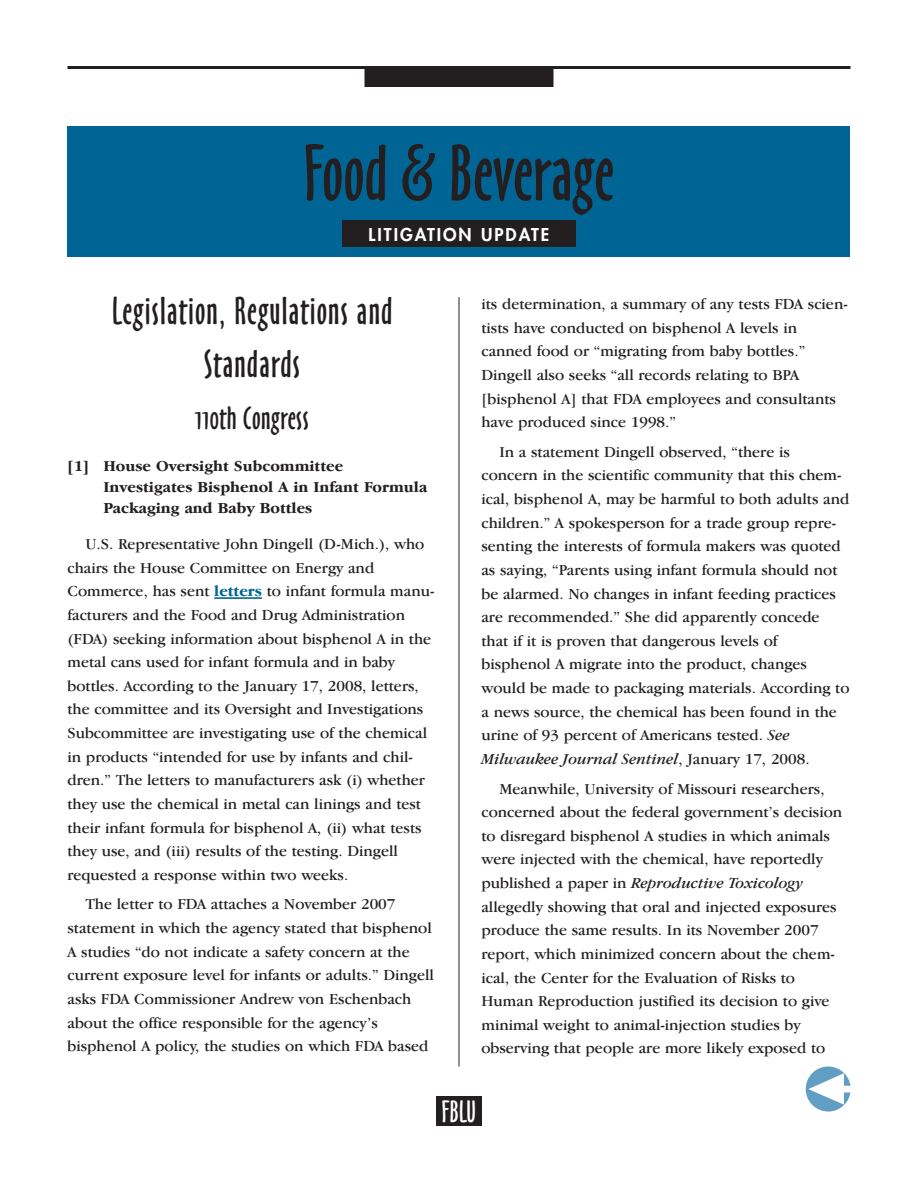
<style>
.page{position:relative;width:918px;height:1188px;background:#fff}
.page>*{position:absolute;margin:0;border:0;box-sizing:border-box;transform-origin:0 0}
.t1{font:73.5px "Oz Handicraft BT";color:#231f20}
.t2{font:36px/52.5px "Oz Handicraft BT";letter-spacing:.03em;color:#231f20;text-align:center}
.t3{font:30px "Oz Handicraft BT";letter-spacing:.015em;color:#231f20}
.t4{font:28.5px "Oz Handicraft BT";color:#fff}
.t5{font:800 17.25px "Futura Std";letter-spacing:.115em;color:#fff}
.t6{font:15.75px/23.7px "Garamond IT Cby BT";color:#231f20}
.t7{font:700 15.75px/21px "Garamond IT Cby BT";color:#231f20}
.s1{font-weight:700;color:#006494}
.s2{font-style:italic}
</style>
<div class="page">
<hr style="left:68px;top:66px;width:782px;height:3px;background:#231f20">
<div style="left:364px;top:69px;width:190px;height:18px;background:#231f20"></div>
<hr style="left:459px;top:297px;width:1px;height:770px;background:#231f20">
<div style="left:436px;top:1096px;width:46px;height:30px;background:#231f20"></div>
<svg style="left:806px;top:1066px;width:44px;height:46px"></svg>
<div style="left:68px;top:126px;width:782px;height:131px;background:#006494"></div>
<div style="left:342px;top:220px;width:234px;height:27px;background:#231f20"></div>
<hr style="left:214px;top:597px;width:48px;height:2px;background:#006494">
<h1 class="t1" style="left:304px;top:132px;width:312px">Food &amp; Beverage</h1>
<p class="t5" style="left:369px;top:226px;width:182px">LITIGATION UPDATE</p>
<h2 class="t2" style="left:112px;top:286px;width:282px">Legislation, Regulations and<br>Standards</h2>
<h3 class="t3" style="left:195px;top:402px;width:115px">110th Congress</h3>
<p class="t7" style="left:103px;top:456px;width:325px;text-indent:-36px">[1] House Oversight Subcommittee<br>Investigates Bisphenol A in Infant Formula<br>Packaging and Baby Bottles</p>
<p class="t6" style="left:68px;top:532px;width:369px;text-indent:18px">U.S. Representative John Dingell (D-Mich.), who chairs the House Committee on Energy and Commerce, has sent <span class="s1">letters</span> to infant formula manu&shy;facturers and the Food and Drug Administration (FDA) seeking information about bisphenol A in the metal cans used for infant formula and in baby bottles. According to the January 17, 2008, letters, the committee and its Oversight and Investigations Subcommittee are investigating use of the chemical in products “intended for use by infants and chil&shy;dren.” The letters to manufacturers ask (i) whether they use the chemical in metal can linings and test their infant formula for bisphenol A, (ii) what tests they use, and (iii) results of the testing. Dingell requested a response within two weeks.</p>
<p class="t6" style="left:68px;top:892px;width:368px;text-indent:18px">The letter to FDA attaches a November 2007 statement in which the agency stated that bisphenol A studies “do not indicate a safety concern at the current exposure level for infants or adults.” Dingell asks FDA Commissioner Andrew von Eschenbach about the office responsible for the agency’s bisphenol A policy, the studies on which FDA based</p>
<p class="t6" style="left:481px;top:292px;width:368px">its determination, a summary of any tests FDA scien&shy;tists have conducted on bisphenol A levels in canned food or “migrating from baby bottles.” Dingell also seeks “all records relating to BPA [bisphenol A] that FDA employees and consultants have produced since 1998.”</p>
<p class="t6" style="left:481px;top:440px;width:370px;text-indent:18px">In a statement Dingell observed, “there is concern in the scientific community that this chem&shy;ical, bisphenol A, may be harmful to both adults and children.” A spokesperson for a trade group repre&shy;senting the interests of formula makers was quoted as saying, “Parents using infant formula should not be alarmed. No changes in infant feeding practices are recommended.” She did apparently concede that if it is proven that dangerous levels of bisphenol A migrate into the product, changes would be made to packaging materials. According to a news source, the chemical has been found in the urine of 93 percent of Americans tested. <span class="s2">See Milwaukee Journal Sentinel</span>, January 17, 2008.</p>
<p class="t6" style="left:481px;top:776px;width:362px;text-indent:18px">Meanwhile, University of Missouri researchers, concerned about the federal government’s decision to disregard bisphenol A studies in which animals were injected with the chemical, have reportedly published a paper in <span class="s2">Reproductive Toxicology </span>allegedly showing that oral and injected exposures produce the same results. In its November 2007 report, which minimized concern about the chem&shy;ical, the Center for the Evaluation of Risks to Human Reproduction justified its decision to give minimal weight to animal-injection studies by observing that people are more likely exposed to</p>
<h3 class="t4" style="left:442px;top:1095px;width:36px">FBLU</h3>
</div>
